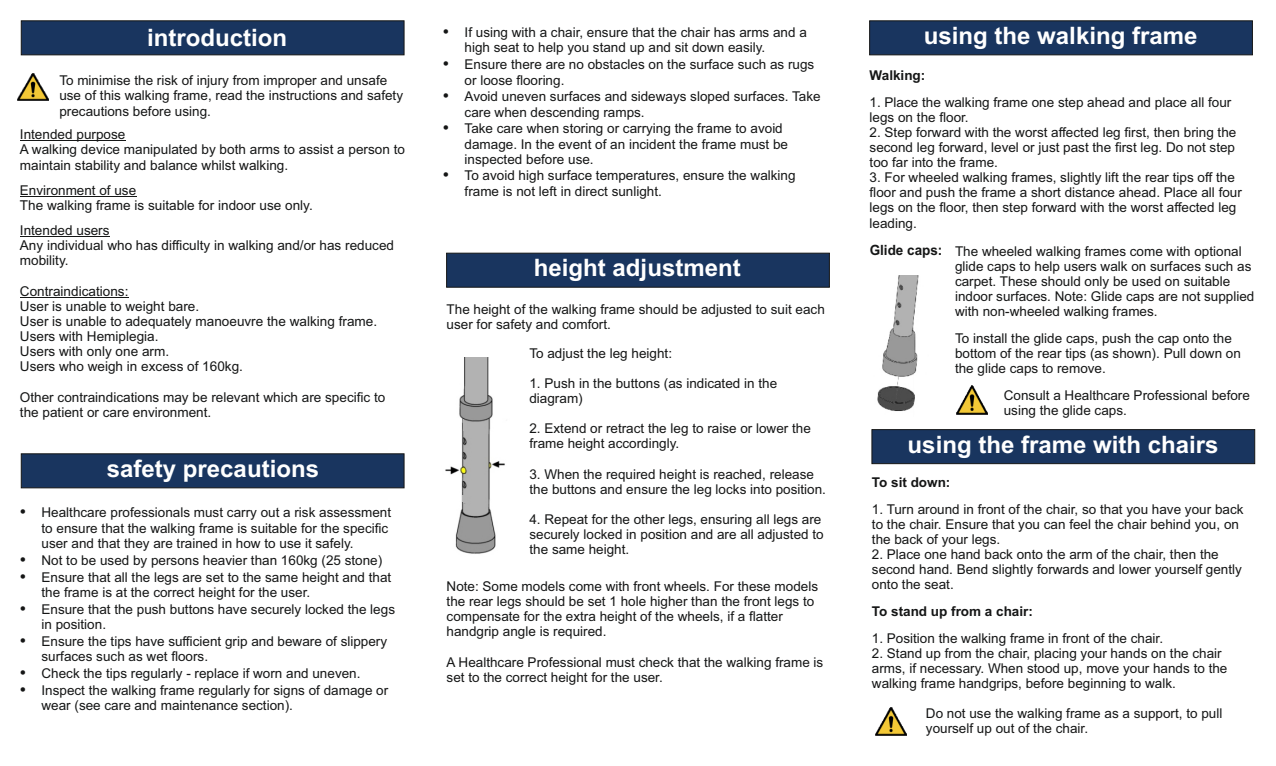
<style>
.page{position:relative;width:1276px;height:766px;background:#fff}
.page>*{position:absolute;margin:0;border:0;box-sizing:border-box;transform-origin:0 0}
.t1{font:700 24px "Arial";color:#fff}
.t2{font:13.5px/15.1px "Arial";color:#151616}
.t3{font:700 13.5px "Arial";color:#151616}
.s1{font-weight:700;font-size:14.1px}
</style>
<div class="page">
<svg style="left:20px;top:20px;width:385px;height:36px;background:#1f385f"></svg>
<img style="left:17px;top:73px;width:32px;height:27px">
<hr style="left:20px;top:140px;width:105px;height:1px;background:#151616">
<hr style="left:20px;top:196px;width:116px;height:1px;background:#151616">
<hr style="left:20px;top:236px;width:90px;height:1px;background:#151616">
<hr style="left:20px;top:297px;width:108px;height:1px;background:#151616">
<svg style="left:20px;top:453px;width:385px;height:35px;background:#1b355d"></svg>
<svg style="left:446px;top:252px;width:384px;height:36px;background:#1e385e"></svg>
<img style="left:445px;top:357px;width:60px;height:197px">
<svg style="left:463px;top:419px;width:4px;height:11px"></svg>
<svg style="left:462px;top:495px;width:5px;height:7px"></svg>
<svg style="left:869px;top:20px;width:384px;height:36px;background:#1e385e"></svg>
<img style="left:956px;top:385px;width:32px;height:29px">
<svg style="left:871px;top:429px;width:384px;height:35px;background:#1a345b"></svg>
<img style="left:875px;top:707px;width:31px;height:28px">
<img style="left:877px;top:275px;width:42px;height:136px">
<h1 class="t1" style="left:147px;top:29px;width:141px">introduction</h1>
<p class="t2" style="left:59px;top:74px;width:345px">To minimise the risk of injury from improper and unsafe use of this walking frame, read the instructions and safety precautions before using.</p>
<p class="t2" style="left:20px;top:128px;width:387px">Intended purpose<br>A walking device manipulated by both arms to assist a person to maintain stability and balance whilst walking.</p>
<p class="t2" style="left:20px;top:183px;width:294px">Environment of use<br>The walking frame is suitable for indoor use only.</p>
<p class="t2" style="left:20px;top:224px;width:376px">Intended users<br>Any individual who has difficulty in walking and/or has reduced mobility.</p>
<p class="t2" style="left:20px;top:284px;width:359px">Contraindications:<br>User is unable to weight bare.<br>User is unable to adequately manoeuvre the walking frame.<br>Users with Hemiplegia.<br>Users with only one arm.<br>Users who weigh in excess of 160kg.</p>
<p class="t2" style="left:20px;top:390px;width:367px">Other contraindications may be relevant which are specific to the patient or care environment.</p>
<h1 class="t1" style="left:107px;top:459px;width:214px">safety precautions</h1>
<p class="t2" style="left:42px;top:506px;width:351px">Healthcare professionals must carry out a risk assessment to ensure that the walking frame is suitable for the specific user and that they are trained in how to use it safely.</p>
<p class="t2" style="left:42px;top:552px;width:351px;line-height:17px">Not to be used by persons heavier than 160kg (25 stone)<br>Ensure that all the legs are set to the same height and that</p>
<p class="t2" style="left:42px;top:585px;width:355px;line-height:16.4px">the frame is at the correct height for the user.<br>Ensure that the push buttons have securely locked the legs in position.<br>Ensure the tips have sufficient grip and beware of slippery surfaces such as wet floors.<br>Check the tips regularly - replace if worn and uneven.<br>Inspect the walking frame regularly for signs of damage or</p>
<p class="t2" style="left:42px;top:699px;width:253px">wear (see care and maintenance section).</p>
<p class="t2" style="left:464px;top:25px;width:357px;line-height:15.9px">If using with a chair, ensure that the chair has arms and a high seat to help you stand up and sit down easily.<br>Ensure there are no obstacles on the surface such as rugs or loose flooring.<br>Avoid uneven surfaces and sideways sloped surfaces. Take care when descending ramps.<br>Take care when storing or carrying the frame to avoid damage. In the event of an incident the frame must be inspected before use.</p>
<p class="t2" style="left:464px;top:169px;width:332px">To avoid high surface temperatures, ensure the walking frame is not left in direct sunlight.</p>
<h1 class="t1" style="left:534px;top:259px;width:208px">height adjustment</h1>
<p class="t2" style="left:446px;top:302px;width:380px">The height of the walking frame should be adjusted to suit each user for safety and comfort.</p>
<p class="t2" style="left:529px;top:347px;width:144px">To adjust the leg height:</p>
<p class="t2" style="left:529px;top:377px;width:249px">1. Push in the buttons (as indicated in the diagram)</p>
<p class="t2" style="left:529px;top:422px;width:283px">2. Extend or retract the leg to raise or lower the frame height accordingly.</p>
<p class="t2" style="left:529px;top:467px;width:298px">3. When the required height is reached, release the buttons and ensure the leg locks into position.</p>
<p class="t2" style="left:529px;top:512px;width:296px">4. Repeat for the other legs, ensuring all legs are securely locked in position and are all adjusted to the same height.</p>
<p class="t2" style="left:446px;top:580px;width:373px">Note: Some models come with front wheels. For these models the rear legs should be set 1 hole higher than the front legs to compensate for the extra height of the wheels, if a flatter handgrip angle is required.</p>
<p class="t2" style="left:446px;top:655px;width:378px">A Healthcare Professional must check that the walking frame is set to the correct height for the user.</p>
<h1 class="t1" style="left:924px;top:27px;width:275px">using the walking frame</h1>
<p class="t3" style="left:869px;top:70px;width:57px">Walking:</p>
<p class="t2" style="left:869px;top:96px;width:363px">1. Place the walking frame one step ahead and place all four legs on the floor.</p>
<p class="t2" style="left:869px;top:126px;width:368px;text-align:justify">2. Step forward with the worst affected leg first, then bring the second leg forward, level or just past the first leg. Do not step too far into the frame.</p>
<p class="t2" style="left:869px;top:171px;width:374px">3. For wheeled walking frames, slightly lift the rear tips off the floor and push the frame a short distance ahead. Place all four legs on the floor, then step forward with the worst affected leg leading.</p>
<p class="t2" style="left:955px;top:245px;width:301px;text-indent:-85px"><span class="s1">Glide caps:</span> The wheeled walking frames come with optional glide caps to help users walk on surfaces such as carpet. These should only be used on suitable indoor surfaces. Note: Glide caps are not supplied with non-wheeled walking frames.</p>
<p class="t2" style="left:955px;top:332px;width:287px">To install the glide caps, push the cap onto the bottom of the rear tips (as shown). Pull down on the glide caps to remove.</p>
<p class="t2" style="left:1003px;top:389px;width:248px">Consult a Healthcare Professional before using the glide caps.</p>
<h1 class="t1" style="left:907px;top:435px;width:312px">using the frame with chairs</h1>
<p class="t3" style="left:872px;top:477px;width:80px">To sit down:</p>
<p class="t2" style="left:872px;top:502px;width:373px">1. Turn around in front of the chair, so that you have your back to the chair. Ensure that you can feel the chair behind you, on the back of your legs.</p>
<p class="t2" style="left:872px;top:547px;width:371px">2. Place one hand back onto the arm of the chair, then the second hand. Bend slightly forwards and lower yourself gently onto the seat.</p>
<p class="t3" style="left:872px;top:606px;width:163px">To stand up from a chair:</p>
<p class="t2" style="left:872px;top:631px;width:293px">1. Position the walking frame in front of the chair.</p>
<p class="t2" style="left:872px;top:646px;width:357px">2. Stand up from the chair, placing your hands on the chair arms, if necessary. When stood up, move your hands to the walking frame handgrips, before beginning to walk.</p>
<p class="t2" style="left:926px;top:707px;width:298px">Do not use the walking frame as a support, to pull yourself up out of the chair.</p>
</div>
